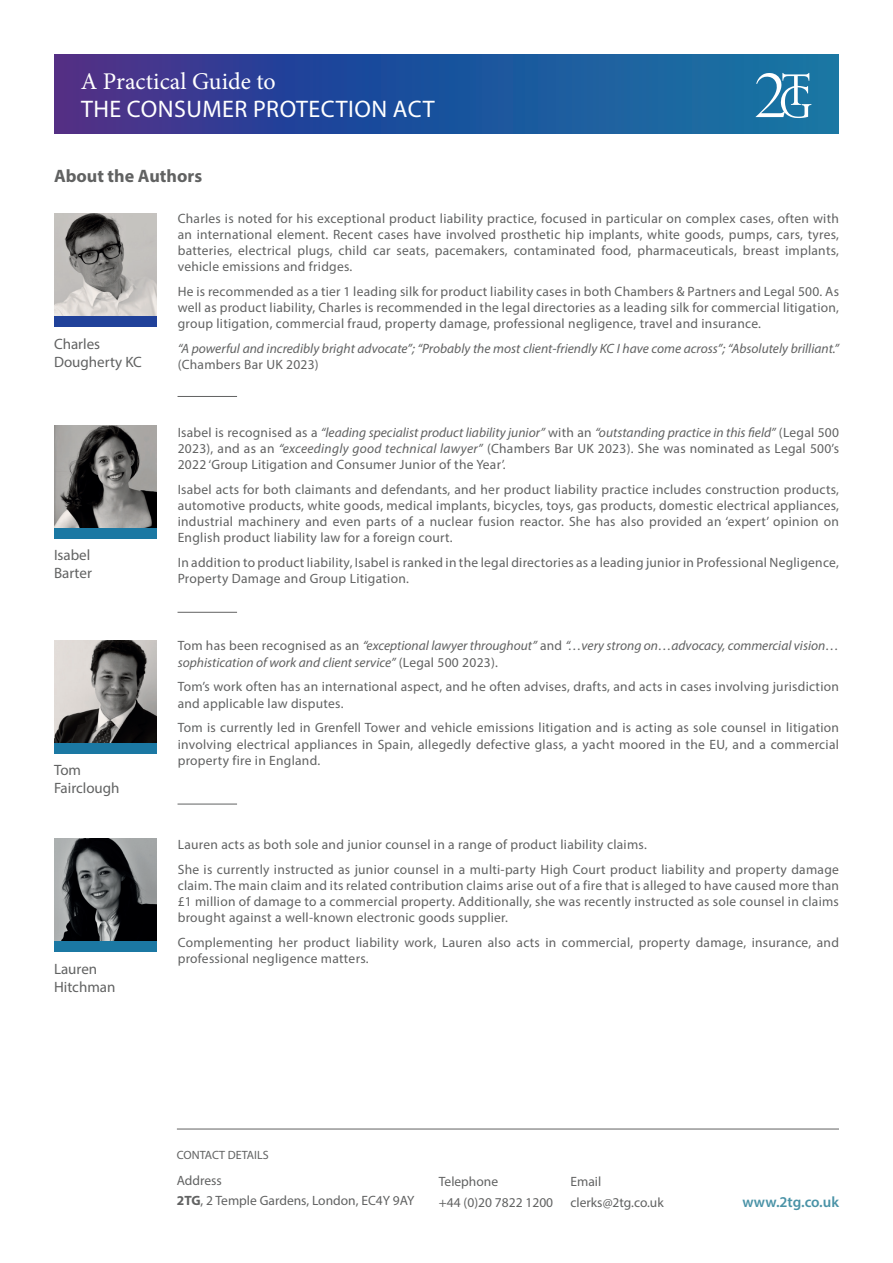
<style>
.page{position:relative;width:893px;height:1263px;background:#fff}
.page>*{position:absolute;margin:0;border:0;box-sizing:border-box;transform-origin:0 0}
.t1{font:24px "Myriad Pro";letter-spacing:.02em;color:#fff}
.t2{font:24px "Minion Pro";color:#fff}
.t3{font:700 18px "Myriad Pro";color:#616262}
.t4{font:15px/18px "Myriad Pro";color:#616262}
.t5{font:600 15px "Myriad Pro";color:#4a93a7}
.t6{font:13.5px/16.2px "Myriad Pro";letter-spacing:.02em;color:#616262;text-align:justify}
.t7{font:italic 13.5px/16.2px "Myriad Pro";color:#616262}
.t8{font:13.5px/20.4px "Myriad Pro";color:#616262}
.t9{font:12px "Myriad Pro";color:#616262}
.s1{font-style:italic}
.s2{font-style:normal}
.s3{font-weight:700}
</style>
<div class="page">
<hr style="left:177px;top:1128px;width:662px;height:1px;background:#616262">
<img style="left:54px;top:214px;width:103px;height:102px">
<img style="left:54px;top:425px;width:103px;height:103px">
<img style="left:54px;top:640px;width:103px;height:103px">
<img style="left:54px;top:839px;width:103px;height:102px">
<div style="left:54px;top:316px;width:103px;height:11px;background:#20419a"></div>
<div style="left:54px;top:528px;width:103px;height:10px;background:#1b78a3"></div>
<div style="left:54px;top:743px;width:103px;height:11px;background:#1b78a3"></div>
<div style="left:54px;top:941px;width:103px;height:11px;background:#1b78a3"></div>
<hr style="left:178px;top:396px;width:59px;height:1px;background:#616262">
<hr style="left:178px;top:612px;width:59px;height:1px;background:#616262">
<hr style="left:178px;top:804px;width:59px;height:1px;background:#616262">
<svg style="left:54px;top:54px;width:785px;height:80px;background:#265099"></svg>
<svg style="left:755px;top:73px;width:56px;height:45px"></svg>
<h1 class="t2" style="left:81px;top:65px;width:197px">A Practical Guide to</h1>
<h1 class="t1" style="left:81px;top:95px;width:355px">THE CONSUMER PROTECTION ACT</h1>
<h2 class="t3" style="left:54px;top:164px;width:150px">About the Authors</h2>
<p class="t4" style="left:54px;top:334px;width:89px">Charles<br>Dougherty KC</p>
<p class="t4" style="left:54px;top:546px;width:39px">Isabel<br>Barter</p>
<p class="t4" style="left:54px;top:761px;width:67px">Tom<br>Fairclough</p>
<p class="t4" style="left:54px;top:960px;width:63px">Lauren<br>Hitchman</p>
<p class="t6" style="left:178px;top:210px;width:663px">Charles is noted for his exceptional product liability practice, focused in particular on complex cases, often with an international element. Recent cases have involved prosthetic hip implants, white goods, pumps, cars, tyres, batteries, electrical plugs, child car seats, pacemakers, contaminated food, pharmaceuticals, breast implants, vehicle emissions and fridges.</p>
<p class="t6" style="left:178px;top:283px;width:663px">He is recommended as a tier 1 leading silk for product liability cases in both Chambers &amp; Partners and Legal 500. As well as product liability, Charles is recommended in the legal directories as a leading silk for commercial litigation, group litigation, commercial fraud, property damage, professional negligence, travel and insurance.</p>
<p class="t7" style="left:178px;top:340px;width:663px">“A powerful and incredibly bright advocate”; “Probably the most client-friendly KC I have come across”; “Absolutely brilliant.”</p>
<p class="t6" style="left:178px;top:356px;width:143px">(Chambers Bar UK 2023)</p>
<p class="t6" style="left:178px;top:424px;width:663px">Isabel is recognised as a <span class="s1">“leading specialist product liability junior”</span> with an <span class="s1">“outstanding practice in this field”</span> (Legal 500<br>2023), and as an <span class="s1">“exceedingly good technical lawyer”</span> (Chambers Bar UK 2023). She was nominated as Legal 500’s 2022 ‘Group Litigation and Consumer Junior of the Year’.</p>
<p class="t6" style="left:178px;top:481px;width:663px">Isabel acts for both claimants and defendants, and her product liability practice includes construction products, automotive products, white goods, medical implants, bicycles, toys, gas products, domestic electrical appliances, industrial machinery and even parts of a nuclear fusion reactor. She has also provided an ‘expert’ opinion on English product liability law for a foreign court.</p>
<p class="t6" style="left:178px;top:554px;width:663px">In addition to product liability, Isabel is ranked in the legal directories as a leading junior in Professional Negligence,<br>Property Damage and Group Litigation.</p>
<p class="t7" style="left:178px;top:638px;width:663px"><span class="s2">Tom has been recognised as an</span> “exceptional lawyer throughout” <span class="s2">and</span> “…very strong on…advocacy, commercial vision… sophistication of work and client service” <span class="s2">(Legal 500 2023).</span></p>
<p class="t6" style="left:178px;top:678px;width:663px">Tom’s work often has an international aspect, and he often advises, drafts, and acts in cases involving jurisdiction and applicable law disputes.</p>
<p class="t6" style="left:178px;top:719px;width:663px">Tom is currently led in Grenfell Tower and vehicle emissions litigation and is acting as sole counsel in litigation involving electrical appliances in Spain, allegedly defective glass, a yacht moored in the EU, and a commercial property fire in England.</p>
<p class="t6" style="left:178px;top:832px;width:663px;line-height:24.8px">Lauren acts as both sole and junior counsel in a range of product liability claims.<br>She is currently instructed as junior counsel in a multi-party High Court product liability and property damage</p>
<p class="t6" style="left:178px;top:877px;width:663px">claim. The main claim and its related contribution claims arise out of a fire that is alleged to have caused more than £1 million of damage to a commercial property. Additionally, she was recently instructed as sole counsel in claims brought against a well-known electronic goods supplier.</p>
<p class="t6" style="left:178px;top:934px;width:663px">Complementing her product liability work, Lauren also acts in commercial, property damage, insurance, and professional negligence matters.</p>
<p class="t9" style="left:177px;top:1147px;width:93px">CONTACT DETAILS</p>
<p class="t8" style="left:177px;top:1170px;width:239px">Address<br><span class="s3">2TG</span>, 2 Temple Gardens, London, EC4Y 9AY</p>
<p class="t8" style="left:439px;top:1171px;width:116px">Telephone<br>+44 (0)20 7822 1200</p>
<p class="t8" style="left:570px;top:1171px;width:95px">Email clerks@2tg.co.uk</p>
<p class="t5" style="left:742px;top:1192px;width:98px">www.2tg.co.uk</p>
</div>
